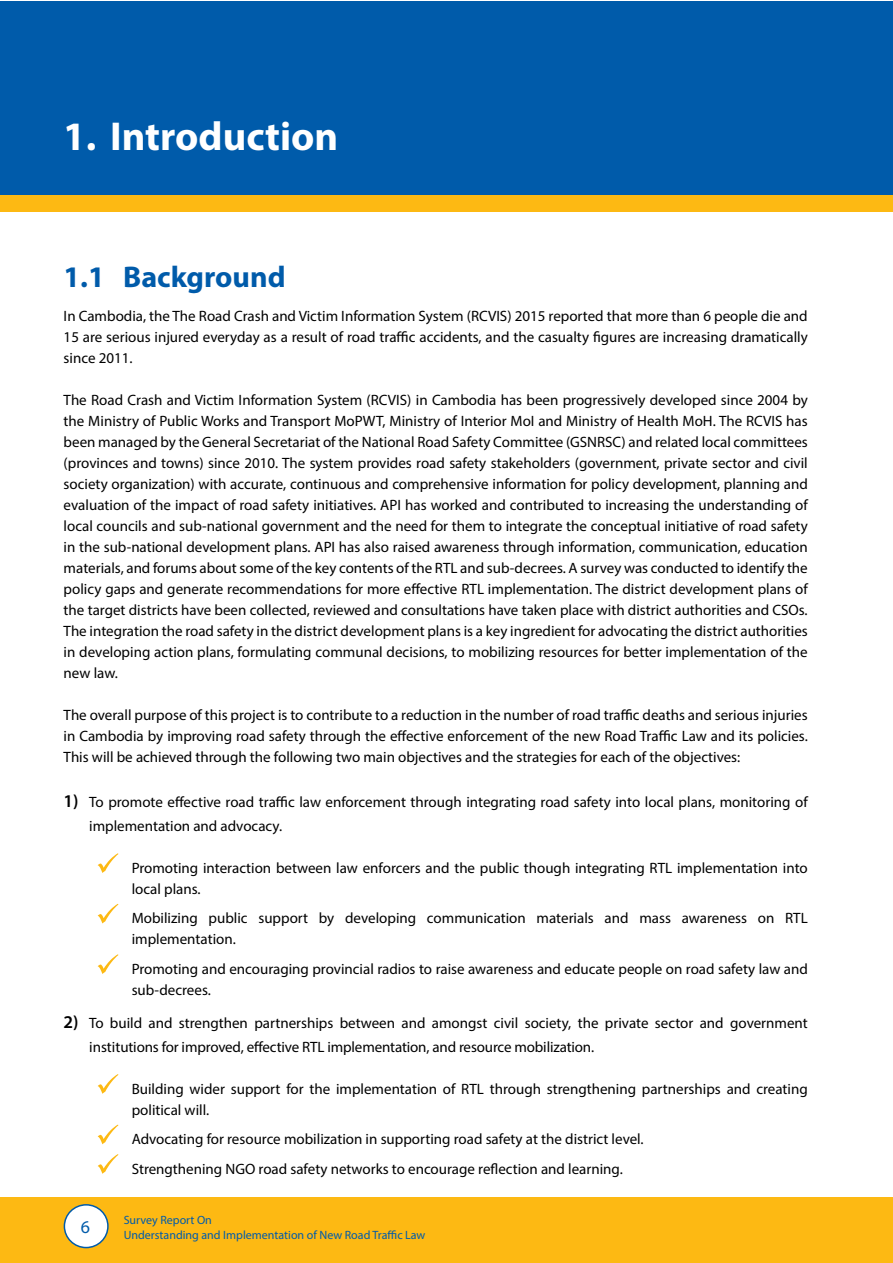
<style>
.page{position:relative;width:893px;height:1263px;background:#fff}
.page>*{position:absolute;margin:0;border:0;box-sizing:border-box;transform-origin:0 0}
.t1{font:700 40.5px "Myriad Pro";color:#fff}
.t2{font:700 30px "Myriad Pro";color:#005baa}
.t3{font:18px "Myriad Pro";color:#005baa}
.t4{font:15px/21px "Myriad Pro";color:#000}
.t5{font:12px/15px "Myriad Pro";color:#005baa}
.s1{font-weight:600;font-size:18px}
</style>
<div class="page">
<div style="left:0;top:1197px;width:892px;height:66px;background:#fdb913"></div>
<div style="left:64px;top:1205px;width:44px;height:42px;background:#fff;border-radius:50%"></div>
<div style="left:64px;top:1204px;width:45px;height:44px;border:2px solid #005baa;border-radius:50%"></div>
<div style="left:0;top:1px;width:892px;height:196px;background:#005baa"></div>
<div style="left:0;top:195px;width:892px;height:17px;background:#fdb913"></div>
<svg style="left:98px;top:853px;width:20px;height:20px"></svg>
<svg style="left:98px;top:904px;width:20px;height:19px"></svg>
<svg style="left:98px;top:954px;width:20px;height:20px"></svg>
<svg style="left:98px;top:1074px;width:20px;height:20px"></svg>
<svg style="left:98px;top:1124px;width:20px;height:20px"></svg>
<svg style="left:98px;top:1154px;width:20px;height:20px"></svg>
<h1 class="t1" style="left:63px;top:110px;width:277px">1. Introduction</h1>
<h2 class="t2" style="left:64px;top:257px;width:223px">1.1 Background</h2>
<p class="t4" style="left:64px;top:305px;width:746px;text-align:justify">In Cambodia, the The Road Crash and Victim Information System (RCVIS) 2015 reported that more than 6 people die and 15 are serious injured everyday as a result of road traffic accidents, and the casualty figures are increasing dramatically since 2011.</p>
<p class="t4" style="left:64px;top:389px;width:746px;text-align:justify">The Road Crash and Victim Information System (RCVIS) in Cambodia has been progressively developed since 2004 by the Ministry of Public Works and Transport MoPWT, Ministry of Interior MoI and Ministry of Health MoH. The RCVIS has been managed by the General Secretariat of the National Road Safety Committee (GSNRSC) and related local committees (provinces and towns) since 2010. The system provides road safety stakeholders (government, private sector and civil society organization) with accurate, continuous and comprehensive information for policy development, planning and evaluation of the impact of road safety initiatives. API has worked and contributed to increasing the understanding of local councils and sub-national government and the need for them to integrate the conceptual initiative of road safety in the sub-national development plans. API has also raised awareness through information, communication, education materials, and forums about some of the key contents of the RTL and sub-decrees. A survey was conducted to identify the policy gaps and generate recommendations for more effective RTL implementation. The district development plans of the target districts have been collected, reviewed and consultations have taken place with district authorities and CSOs.<br>The integration the road safety in the district development plans is a key ingredient for advocating the district authorities in developing action plans, formulating communal decisions, to mobilizing resources for better implementation of the new law.</p>
<p class="t4" style="left:64px;top:704px;width:746px;text-align:justify">The overall purpose of this project is to contribute to a reduction in the number of road traffic deaths and serious injuries in Cambodia by improving road safety through the effective enforcement of the new Road Traffic Law and its policies.<br>This will be achieved through the following two main objectives and the strategies for each of the objectives:</p>
<p class="t4" style="left:89px;top:789px;width:720px;line-height:24px;text-indent:-26px"><span class="s1">1)</span> To promote effective road traffic law enforcement through integrating road safety into local plans, monitoring of implementation and advocacy.</p>
<p class="t4" style="left:132px;top:857px;width:678px">Promoting interaction between law enforcers and the public though integrating RTL implementation into local plans.</p>
<p class="t4" style="left:132px;top:908px;width:678px">Mobilizing public support by developing communication materials and mass awareness on RTL implementation.</p>
<p class="t4" style="left:132px;top:958px;width:678px">Promoting and encouraging provincial radios to raise awareness and educate people on road safety law and sub-decrees.</p>
<p class="t4" style="left:89px;top:1010px;width:720px;line-height:24px;text-indent:-26px"><span class="s1">2)</span> To build and strengthen partnerships between and amongst civil society, the private sector and government institutions for improved, effective RTL implementation, and resource mobilization.</p>
<p class="t4" style="left:132px;top:1078px;width:678px">Building wider support for the implementation of RTL through strengthening partnerships and creating political will.</p>
<p class="t4" style="left:132px;top:1124px;width:514px;line-height:29.5px">Advocating for resource mobilization in supporting road safety at the district level.<br>Strengthening NGO road safety networks to encourage reflection and learning.</p>
<p class="t3" style="left:81px;top:1216px;width:11px">6</p>
<p class="t5" style="left:124px;top:1212px;width:303px">Survey Report On<br>Understanding and Implementation of New Road Traffic Law</p>
</div>
